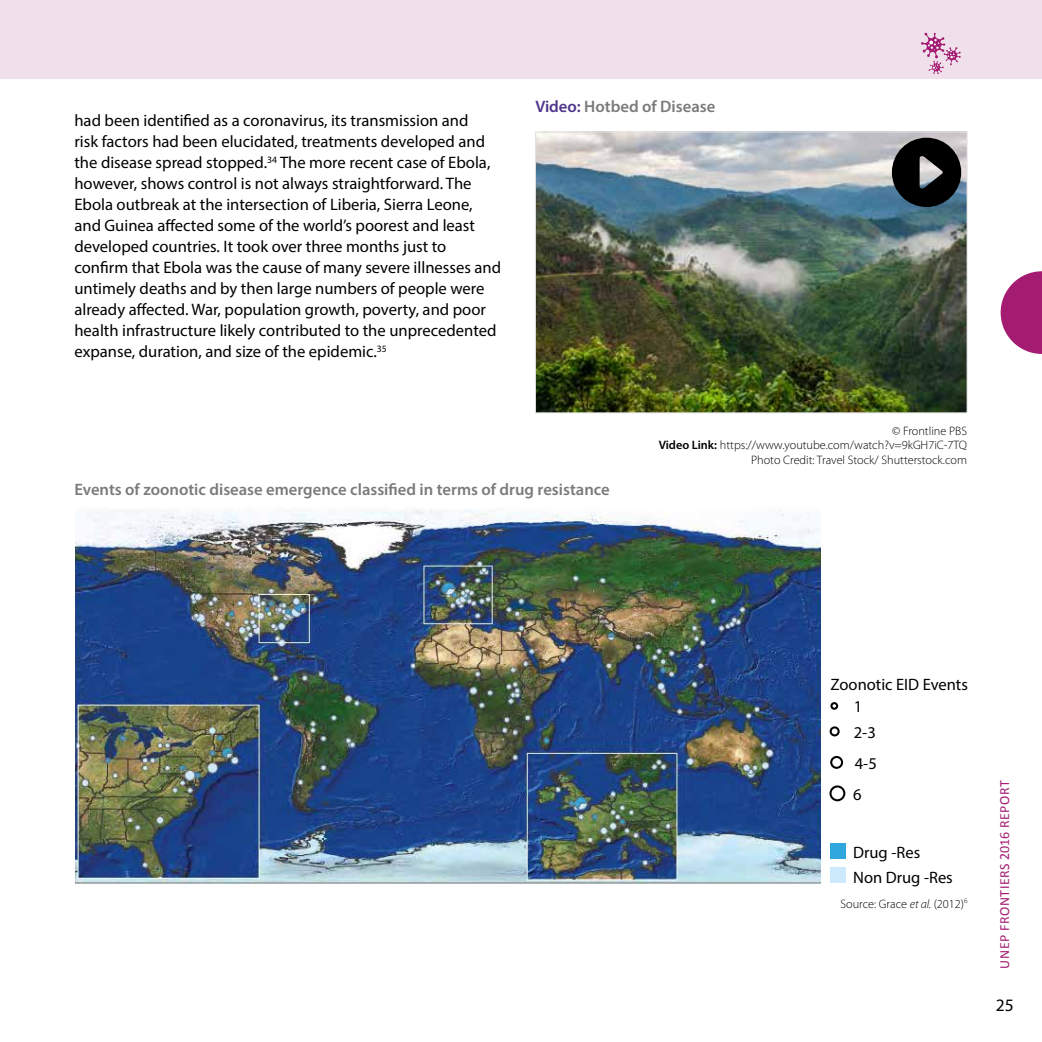
<style>
.page{position:relative;width:1042px;height:1042px;background:#fff}
.page>*{position:absolute;margin:0;border:0;box-sizing:border-box;transform-origin:0 0}
.t1{font:17.5px "Myriad Pro";color:#000}
.t2{font:16.62px/21px "Myriad Pro";color:#000}
.t3{font:600 16.62px "Myriad Pro";color:#7c7b7b}
.t4{font:16.45px/25.4px "Myriad Pro";color:#000}
.t5{font:14px "Calibri";letter-spacing:.04em;color:#a31c71}
.t6{font:300 12.25px/14.7px "Myriad Pro";color:#000;text-align:right}
.s1{color:#4e358b}
.s2{font-weight:600}
.s3{font-style:italic}
</style>
<div class="page">
<div style="left:0;top:0;width:1042px;height:79px;background:#efe0eb"></div>
<svg style="left:921px;top:33px;width:40px;height:41px"></svg>
<svg style="left:1000px;top:271px;width:42px;height:83px"></svg>
<img style="left:76px;top:509px;width:745px;height:374px">
<svg style="left:829px;top:785px;width:16px;height:16px"></svg>
<svg style="left:830px;top:756px;width:13px;height:13px"></svg>
<svg style="left:829px;top:726px;width:10px;height:10px"></svg>
<svg style="left:830px;top:702px;width:8px;height:8px"></svg>
<div style="left:830px;top:843px;width:16px;height:16px;background:#30a6df"></div>
<div style="left:830px;top:867px;width:16px;height:15px;background:#cdeafc"></div>
<img style="left:537px;top:134px;width:428px;height:277px">
<div style="left:535px;top:132px;width:432px;height:281px;border:1px solid #e3e3e3"></div>
<svg style="left:892px;top:138px;width:69px;height:69px;background:#2f3438"></svg>
<p class="t2" style="left:74px;top:110px;width:428px">had been identified as a coronavirus, its transmission and<br>risk factors had been elucidated, treatments developed and the disease spread stopped.<sup>34</sup> The more recent case of Ebola, however, shows control is not always straightforward. The Ebola outbreak at the intersection of Liberia, Sierra Leone, and Guinea affected some of the world’s poorest and least developed countries. It took over three months just to confirm that Ebola was the cause of many severe illnesses and untimely deaths and by then large numbers of people were already affected. War, population growth, poverty, and poor health infrastructure likely contributed to the unprecedented expanse, duration, and size of the epidemic.<sup>35</sup></p>
<p class="t3" style="left:535px;top:96px;width:181px"><span class="s1">Video:</span> Hotbed of Disease</p>
<p class="t6" style="left:659px;top:423px;width:310px">© Frontline PBS<br><span class="s2">Video Link:</span> https://www.youtube.com/watch?v=9kGH7iC-7TQ<br>Photo Credit: Travel Stock/ Shutterstock.com</p>
<p class="t3" style="left:74px;top:479px;width:537px">Events of zoonotic disease emergence classified in terms of drug resistance</p>
<p class="t4" style="left:830px;top:672px;width:139px">Zoonotic EID Events</p>
<p class="t4" style="left:854px;top:694px;width:24px">1<br>2-3</p>
<p class="t4" style="left:853px;top:747px;width:25px;line-height:31px">4-5<br>6</p>
<p class="t4" style="left:853px;top:839px;width:69px">Drug -Res</p>
<p class="t4" style="left:853px;top:864px;width:101px">Non Drug -Res</p>
<p class="t6" style="left:840px;top:896px;width:129px">Source: Grace <span class="s3">et al.</span> (2012)<sup>6</sup></p>
<p class="t5" style="left:995px;top:968px;width:190px;rotate:-90deg">UNEP FRONTIERS 2016 REPORT</p>
<p class="t1" style="left:996px;top:994px;width:19px">25</p>
</div>
